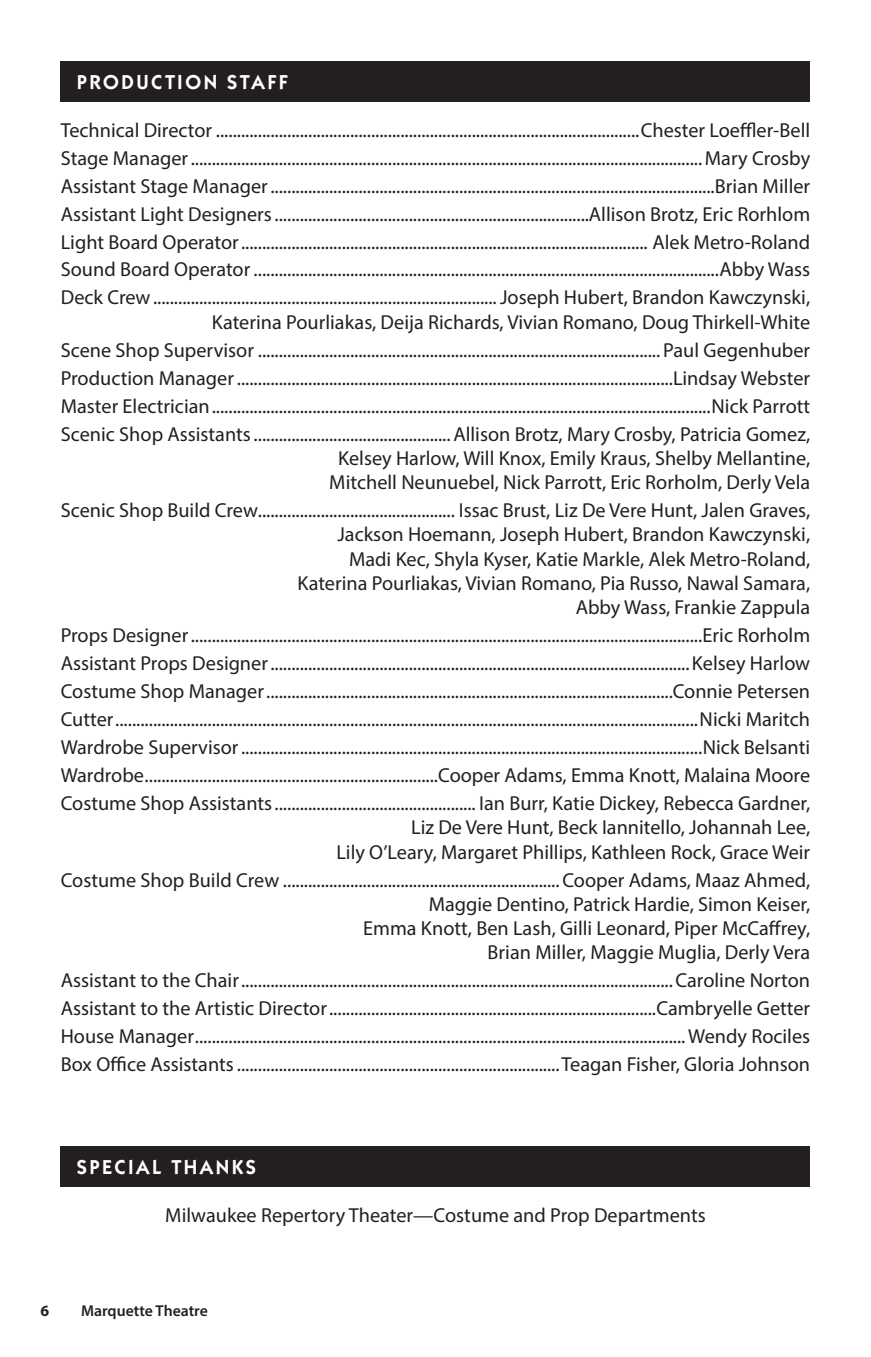
<style>
.page{position:relative;width:871px;height:1357px;background:#fff}
.page>*{position:absolute;margin:0;border:0;box-sizing:border-box;transform-origin:0 0}
.t1{font:20.25px/24.3px "Myriad Pro";color:#231f20;text-align:right}
.t2{font:600 20.25px "Itc Kabel";letter-spacing:.125em;color:#fff}
.t3{font:600 15.75px "Myriad Pro";color:#231f20}
.t4{font:700 15.75px "Myriad Pro";color:#231f20}
</style>
<div class="page">
<div style="left:61px;top:61px;width:749px;height:40px;background:#231f20"></div>
<div style="left:61px;top:1146px;width:749px;height:40px;background:#231f20"></div>
<p class="t2" style="left:77px;top:70px;width:212px">PRODUCTION STAFF</p>
<p class="t1" style="left:61px;top:117px;width:751px">Technical Director .....................................................................................................Chester Loeffler-Bell</p>
<p class="t1" style="left:61px;top:145px;width:751px">Stage Manager..........................................................................................................................Mary Crosby</p>
<p class="t1" style="left:61px;top:173px;width:751px">Assistant Stage Manager..........................................................................................................Brian Miller</p>
<p class="t1" style="left:61px;top:201px;width:751px">Assistant Light Designers...........................................................................Allison Brotz, Eric Rorhlom</p>
<p class="t1" style="left:61px;top:229px;width:751px">Light Board Operator................................................................................................. Alek Metro-Roland</p>
<p class="t1" style="left:61px;top:257px;width:751px">Sound Board Operator ...............................................................................................................Abby Wass</p>
<p class="t1" style="left:61px;top:285px;width:751px">Deck Crew.................................................................................. Joseph Hubert, Brandon Kawczynski,<br>Katerina Pourliakas, Deija Richards, Vivian Romano, Doug Thirkell-White</p>
<p class="t1" style="left:61px;top:337px;width:751px">Scene Shop Supervisor ................................................................................................ Paul Gegenhuber</p>
<p class="t1" style="left:61px;top:365px;width:751px">Production Manager........................................................................................................Lindsay Webster</p>
<p class="t1" style="left:61px;top:393px;width:751px">Master Electrician.......................................................................................................................Nick Parrott</p>
<p class="t1" style="left:61px;top:421px;width:751px">Scenic Shop Assistants...............................................Allison Brotz, Mary Crosby, Patricia Gomez,<br>Kelsey Harlow, Will Knox, Emily Kraus, Shelby Mellantine,<br>Mitchell Neunuebel, Nick Parrott, Eric Rorholm, Derly Vela</p>
<p class="t1" style="left:61px;top:498px;width:751px">Scenic Shop Build Crew............................................... Issac Brust, Liz De Vere Hunt, Jalen Graves, Jackson Hoemann, Joseph Hubert, Brandon Kawczynski,<br>Madi Kec, Shyla Kyser, Katie Markle, Alek Metro-Roland,<br>Katerina Pourliakas, Vivian Romano, Pia Russo, Nawal Samara,<br>Abby Wass, Frankie Zappula</p>
<p class="t1" style="left:61px;top:623px;width:751px">Props Designer..........................................................................................................................Eric Rorholm</p>
<p class="t1" style="left:61px;top:651px;width:751px">Assistant Props Designer....................................................................................................Kelsey Harlow</p>
<p class="t1" style="left:61px;top:679px;width:751px">Costume Shop Manager.................................................................................................Connie Petersen</p>
<p class="t1" style="left:61px;top:707px;width:751px">Cutter...........................................................................................................................................Nicki Maritch</p>
<p class="t1" style="left:61px;top:735px;width:751px">Wardrobe Supervisor..............................................................................................................Nick Belsanti</p>
<p class="t1" style="left:61px;top:763px;width:751px">Wardrobe......................................................................Cooper Adams, Emma Knott, Malaina Moore</p>
<p class="t1" style="left:61px;top:791px;width:751px">Costume Shop Assistants................................................ Ian Burr, Katie Dickey, Rebecca Gardner,<br>Liz De Vere Hunt, Beck Iannitello, Johannah Lee,<br>Lily O’Leary, Margaret Phillips, Kathleen Rock, Grace Weir</p>
<p class="t1" style="left:61px;top:867px;width:751px">Costume Shop Build Crew ..................................................................Cooper Adams, Maaz Ahmed, Maggie Dentino, Patrick Hardie, Simon Keiser,<br>Emma Knott, Ben Lash, Gilli Leonard, Piper McCaffrey,<br>Brian Miller, Maggie Muglia, Derly Vera</p>
<p class="t1" style="left:61px;top:968px;width:751px">Assistant to the Chair.......................................................................................................Caroline Norton</p>
<p class="t1" style="left:61px;top:996px;width:751px">Assistant to the Artistic Director..............................................................................Cambryelle Getter</p>
<p class="t1" style="left:61px;top:1024px;width:751px">House Manager.....................................................................................................................Wendy Rociles</p>
<p class="t1" style="left:61px;top:1052px;width:751px">Box Office Assistants.............................................................................Teagan Fisher, Gloria Johnson</p>
<p class="t2" style="left:77px;top:1155px;width:181px">SPECIAL THANKS</p>
<p class="t1" style="left:165px;top:1202px;width:542px">Milwaukee Repertory Theater—Costume and Prop Departments</p>
<p class="t4" style="left:40px;top:1301px;width:10px">6</p>
<p class="t3" style="left:81px;top:1301px;width:128px">Marquette Theatre</p>
</div>
